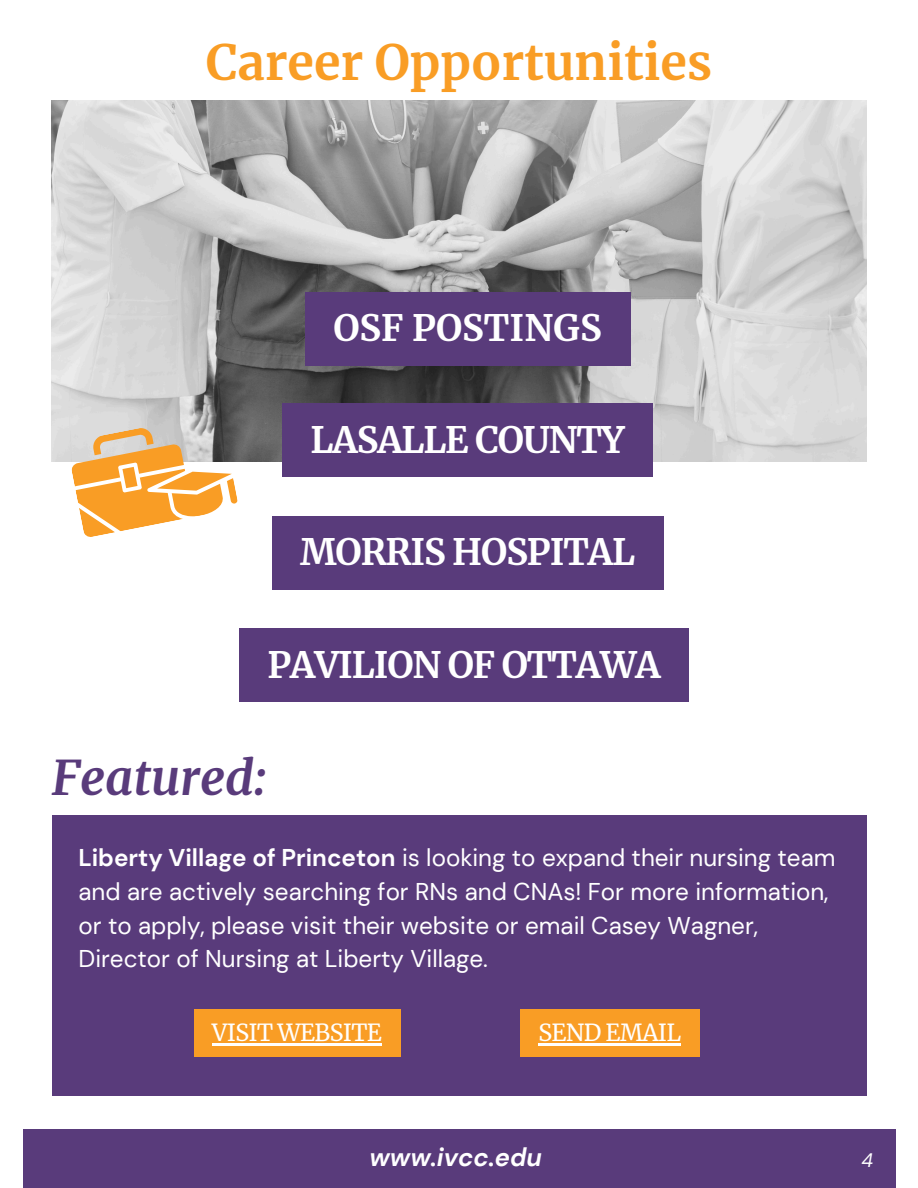
<style>
.page{position:relative;width:918px;height:1188px;background:#fff}
.page>*{position:absolute;margin:0;border:0;box-sizing:border-box;transform-origin:0 0}
.t1{font:700 48.15px "Merriweather";color:#f99d25}
.t2{font:italic 700 48.15px "Merriweather";color:#593b7b}
.t3{font:700 36px "Merriweather";letter-spacing:-.03em;color:#fff}
.t4{font:700 36px "Merriweather";color:#fff}
.t5{font:italic 700 25.5px "DM Sans";color:#fff}
.t6{font:24.15px/33.8px "DM Sans";color:#fff}
.t7{font:23.25px "Merriweather";letter-spacing:-.03em;color:#fff}
.t8{font:italic 19.5px "DM Sans";color:#fff}
.s1{font-weight:700}
</style>
<div class="page">
<img style="left:52px;top:101px;width:814px;height:361px">
<svg style="left:70px;top:426px;width:168px;height:111px"></svg>
<div style="left:52px;top:816px;width:814px;height:280px;background:#593b7b"></div>
<div style="left:305px;top:292px;width:326px;height:74px;background:#593b7b"></div>
<div style="left:272px;top:516px;width:391px;height:74px;background:#593b7b"></div>
<div style="left:282px;top:404px;width:371px;height:73px;background:#593b7b"></div>
<div style="left:239px;top:629px;width:450px;height:73px;background:#593b7b"></div>
<div style="left:194px;top:1009px;width:206px;height:48px;background:#f99d25"></div>
<hr style="left:212px;top:1043px;width:169px;height:3px;background:#fff">
<div style="left:520px;top:1009px;width:179px;height:48px;background:#f99d25"></div>
<hr style="left:538px;top:1043px;width:142px;height:3px;background:#fff">
<div style="left:23px;top:1129px;width:872px;height:59px;background:#593b7b"></div>
<h2 class="t1" style="left:206px;top:32px;width:508px">Career Opportunities</h2>
<p class="t4" style="left:333px;top:306px;width:270px">OSF POSTINGS</p>
<h2 class="t3" style="left:311px;top:417px;width:315px">LASALLE COUNTY</h2>
<h2 class="t3" style="left:300px;top:530px;width:337px">MORRIS HOSPITAL</h2>
<p class="t3" style="left:268px;top:642px;width:395px">PAVILION OF OTTAWA</p>
<h2 class="t2" style="left:52px;top:747px;width:217px">Featured:</h2>
<h1 class="t6" style="left:79px;top:841px;width:759px"><span class="s1">Liberty Village of Princeton</span> is looking to expand their nursing team and are actively searching for RNs and CNAs! For more information, or to apply, please visit their website or email Casey Wagner, Director of Nursing at Liberty Village.</h1>
<p class="t7" style="left:212px;top:1018px;width:172px">VISIT WEBSITE</p>
<h3 class="t7" style="left:538px;top:1018px;width:144px">SEND EMAIL</h3>
<h3 class="t5" style="left:369px;top:1140px;width:174px">www.ivcc.edu</h3>
<h4 class="t8" style="left:861px;top:1148px;width:13px">4</h4>
</div>
